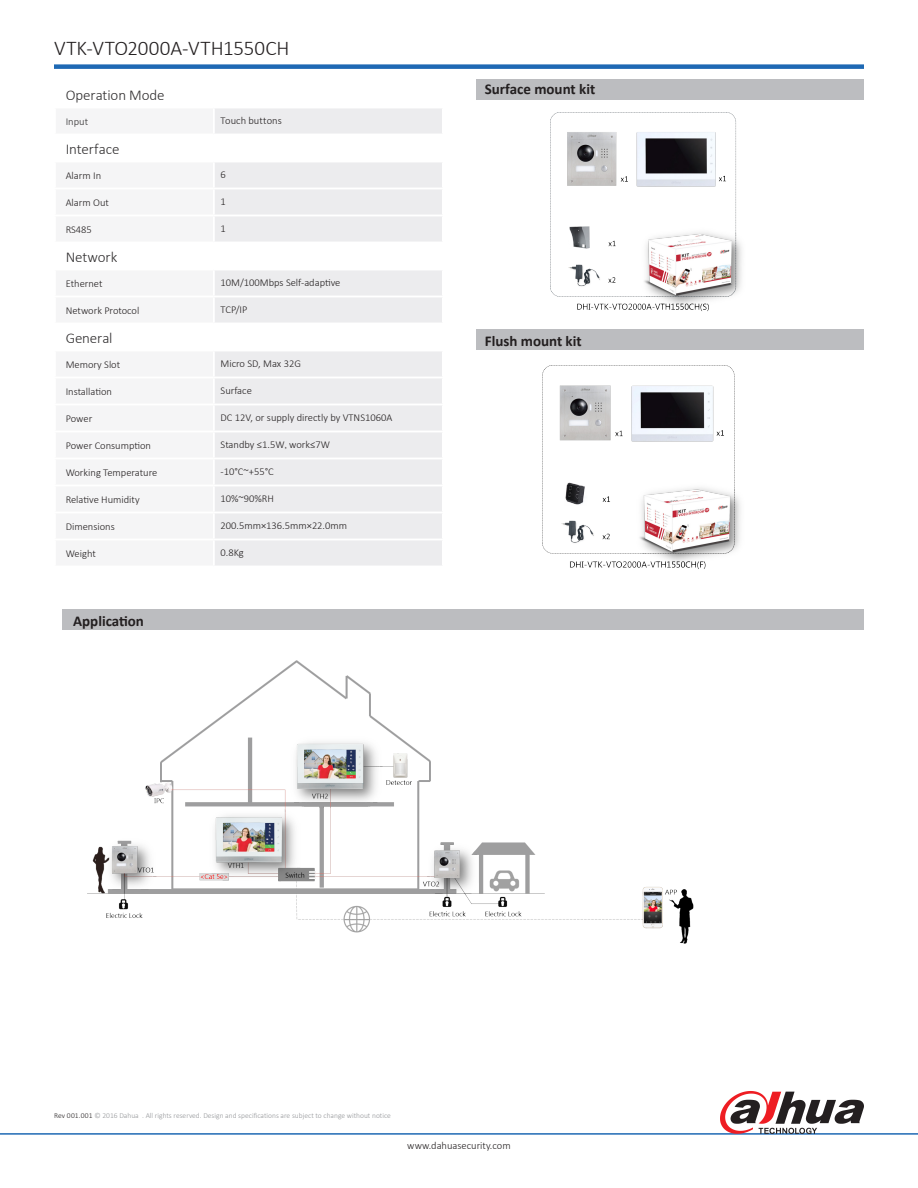
<style>
.page{position:relative;width:918px;height:1188px;background:#fff}
.page>*{position:absolute;margin:0;border:0;box-sizing:border-box;transform-origin:0 0}
.t1{font:300 21px "Calibri";color:#231f20}
.t2{font:700 15px "Calibri";color:#231f20}
.t3{font:300 15px "Calibri";letter-spacing:-.005em;color:#312f30}
.t4{font:300 10.5px "Calibri";color:#231f20}
.t5{font:300 10.5px "Calibri";letter-spacing:.005em;color:#312f30}
.t6{font:300 7.5px "Calibri";color:#939598}
.s1{font-family:"Adobe Song Std"}
.s2{color:#231f20}
</style>
<div class="page">
<hr style="left:0;top:1133px;width:918px;height:2px;background:#1e69b4">
<div style="left:54px;top:64px;width:810px;height:5px;background:#1e69b4"></div>
<svg style="left:720px;top:1091px;width:144px;height:43px"></svg>
<svg style="left:215px;top:108px;width:227px;height:215px;fill:#ececee"></svg>
<div style="left:215px;top:351px;width:227px;height:215px;background:#ececee"></div>
<hr style="left:214px;top:377px;width:230px;height:1px;background:#fff">
<hr style="left:214px;top:458px;width:230px;height:1px;background:#fff">
<hr style="left:214px;top:512px;width:230px;height:1px;background:#fff">
<hr style="left:214px;top:296px;width:230px;height:1px;background:#fff">
<hr style="left:214px;top:431px;width:230px;height:1px;background:#fff">
<hr style="left:214px;top:485px;width:230px;height:1px;background:#fff">
<hr style="left:214px;top:539px;width:230px;height:1px;background:#fff">
<hr style="left:214px;top:404px;width:230px;height:1px;background:#fff">
<hr style="left:214px;top:134px;width:230px;height:1px;background:#fff">
<hr style="left:214px;top:161px;width:230px;height:1px;background:#fff">
<hr style="left:214px;top:188px;width:230px;height:1px;background:#fff">
<hr style="left:214px;top:215px;width:230px;height:1px;background:#fff">
<hr style="left:214px;top:242px;width:230px;height:1px;background:#fff">
<hr style="left:214px;top:269px;width:230px;height:1px;background:#fff">
<div style="left:477px;top:80px;width:387px;height:20px;background:#bcbdc0"></div>
<div style="left:63px;top:610px;width:801px;height:20px;background:#bcbdc0"></div>
<div style="left:477px;top:329px;width:387px;height:20px;background:#bcbdc0"></div>
<img style="left:551px;top:112px;width:191px;height:200px">
<img style="left:87px;top:661px;width:607px;height:283px">
<img style="left:542px;top:365px;width:199px;height:204px">
<p class="t1" style="left:54px;top:35px;width:237px">VTK-VTO2000A-VTH1550CH</p>
<p class="t3" style="left:66px;top:85px;width:100px">Operation Mode</p>
<p class="t5" style="left:66px;top:115px;width:24px">Input</p>
<p class="t4" style="left:221px;top:114px;width:63px">Touch buttons</p>
<p class="t3" style="left:66px;top:139px;width:55px">Interface</p>
<p class="t4" style="left:66px;top:169px;width:37px">Alarm In</p>
<p class="t4" style="left:221px;top:168px;width:7px">6</p>
<p class="t4" style="left:66px;top:196px;width:45px">Alarm Out</p>
<p class="t4" style="left:221px;top:195px;width:7px">1</p>
<p class="t4" style="left:66px;top:223px;width:28px">RS485</p>
<p class="t4" style="left:221px;top:222px;width:7px">1</p>
<p class="t3" style="left:66px;top:247px;width:53px">Network</p>
<p class="t4" style="left:66px;top:277px;width:38px">Ethernet</p>
<p class="t4" style="left:221px;top:276px;width:121px">10M/100Mbps Self-adaptive</p>
<p class="t4" style="left:66px;top:304px;width:75px">Network Protocol</p>
<p class="t4" style="left:221px;top:303px;width:28px">TCP/IP</p>
<p class="t3" style="left:66px;top:328px;width:48px">General</p>
<p class="t4" style="left:66px;top:358px;width:56px">Memory Slot</p>
<p class="t4" style="left:221px;top:357px;width:82px">Micro SD, Max 32G</p>
<p class="t4" style="left:66px;top:385px;width:48px">Installation</p>
<p class="t4" style="left:221px;top:384px;width:33px">Surface</p>
<p class="t4" style="left:66px;top:412px;width:28px">Power</p>
<p class="t4" style="left:221px;top:411px;width:173px">DC 12V, or supply directly by VTNS1060A</p>
<p class="t4" style="left:66px;top:439px;width:87px">Power Consumption</p>
<p class="t4" style="left:221px;top:438px;width:111px">Standby ≤1.5W<span class="s1">,</span> work≤7W</p>
<p class="t4" style="left:66px;top:466px;width:93px">Working Temperature</p>
<p class="t4" style="left:221px;top:465px;width:55px">-10°C~+55°C</p>
<p class="t4" style="left:66px;top:493px;width:75px">Relative Humidity</p>
<p class="t4" style="left:221px;top:492px;width:55px">10%~90%RH</p>
<p class="t4" style="left:66px;top:520px;width:51px">Dimensions</p>
<p class="t4" style="left:221px;top:519px;width:128px">200.5mm×136.5mm×22.0mm</p>
<p class="t4" style="left:66px;top:547px;width:32px">Weight</p>
<p class="t4" style="left:221px;top:546px;width:25px">0.8Kg</p>
<p class="t2" style="left:73px;top:611px;width:72px">Application</p>
<p class="t2" style="left:485px;top:80px;width:112px">Surface mount kit</p>
<p class="t2" style="left:485px;top:331px;width:98px">Flush mount kit</p>
<p class="t6" style="left:54px;top:1111px;width:338px"><span class="s2">Rev 001.001</span> © 2016 Dahua . All rights reserved. Design and specifications are subject to change without notice</p>
<p class="t4" style="left:407px;top:1139px;width:105px">www.dahuasecurity.com</p>
</div>
